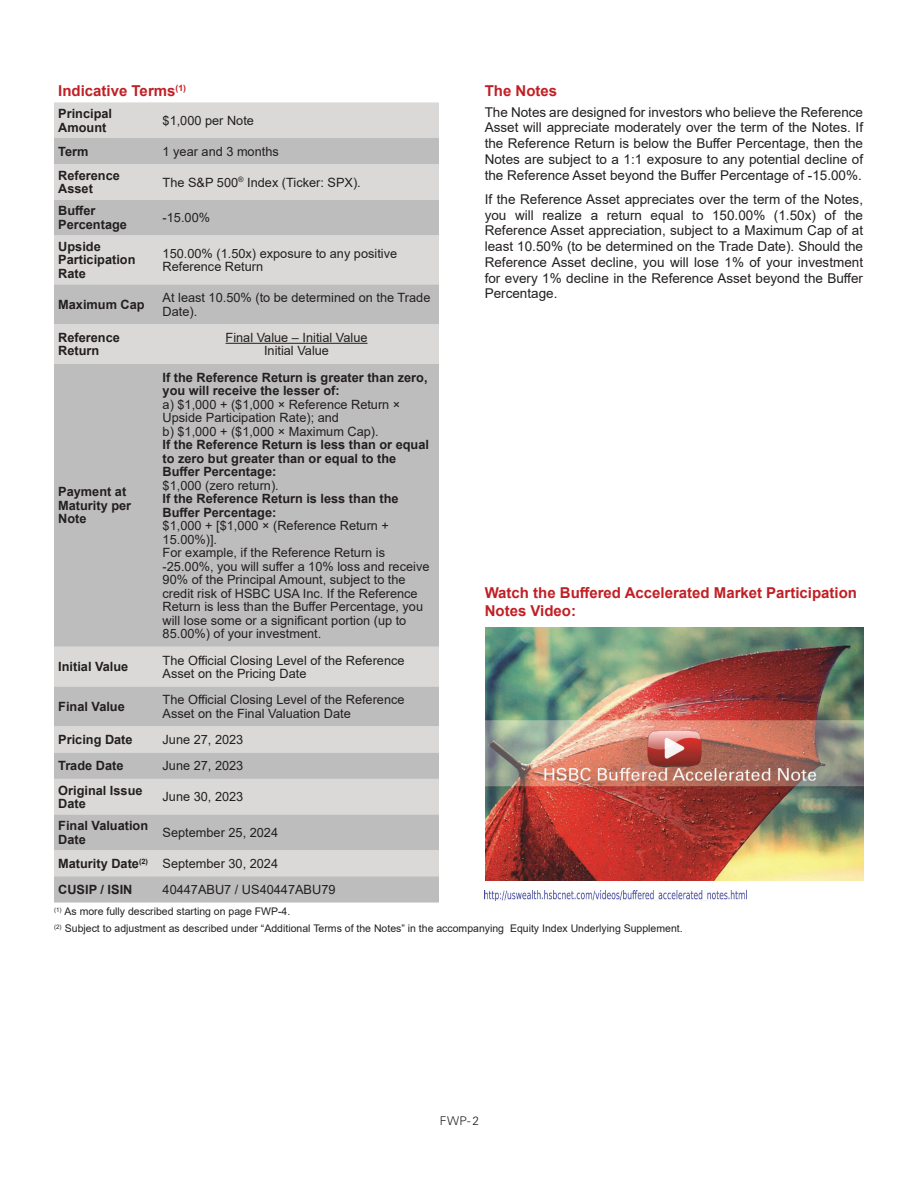
<style>
.page{position:relative;width:918px;height:1188px;background:#fff}
.page>*{position:absolute;margin:0;border:0;box-sizing:border-box;transform-origin:0 0}
.t1{font:700 15px/18px "Arial";color:#c02025}
.t2{font:13.5px/15.8px "Arial";color:#231f20;text-align:justify}
.t3{font:12.75px/13.5px "Arial";color:#231f20}
.t4{font:700 12.75px/13.5px "Arial";color:#231f20}
.t5{font:300 12px "Univers";color:#231f20}
.t6{font:10.5px/17px "Arial";color:#231f20}
.s1{font-weight:400}
</style>
<div class="page">
<div style="left:54px;top:102px;width:385px;height:36px;background:#dad9d8"></div>
<svg style="left:54px;top:138px;width:385px;height:765px;background:#c7c6c6"></svg>
<hr style="left:226px;top:343px;width:142px;height:1px;background:#231f20">
<img style="left:485px;top:628px;width:378px;height:253px">
<img style="left:485px;top:891px;width:260px;height:10px">
<p class="t1" style="left:58px;top:82px;width:129px">Indicative Terms<sup>(1)</sup></p>
<p class="t1" style="left:485px;top:82px;width:74px">The Notes</p>
<p class="t4" style="left:58px;top:107px;width:55px">Principal<br>Amount</p>
<p class="t3" style="left:163px;top:114px;width:93px">$1,000 per Note</p>
<p class="t4" style="left:58px;top:145px;width:32px">Term</p>
<p class="t3" style="left:163px;top:144px;width:118px">1 year and 3 months</p>
<p class="t4" style="left:58px;top:169px;width:63px">Reference<br>Asset</p>
<p class="t3" style="left:163px;top:175px;width:200px">The S&amp;P 500<sup>®</sup> Index (Ticker: SPX).</p>
<p class="t4" style="left:58px;top:204px;width:70px">Buffer<br>Percentage</p>
<p class="t3" style="left:163px;top:211px;width:49px">-15.00%</p>
<p class="t4" style="left:58px;top:240px;width:79px">Upside<br>Participation<br>Rate</p>
<p class="t3" style="left:163px;top:246px;width:236px">150.00% (1.50x) exposure to any positive<br>Reference Return</p>
<p class="t4" style="left:58px;top:298px;width:88px">Maximum Cap</p>
<p class="t3" style="left:163px;top:291px;width:269px">At least 10.50% (to be determined on the Trade<br>Date).</p>
<p class="t4" style="left:58px;top:331px;width:63px">Reference<br>Return</p>
<p class="t3" style="left:226px;top:331px;width:143px;text-align:center">Final Value – Initial Value<br>Initial Value</p>
<p class="t2" style="left:485px;top:104px;width:380px">The Notes are designed for investors who believe the Reference Asset will appreciate moderately over the term of the Notes. If the Reference Return is below the Buffer Percentage, then the Notes are subject to a 1:1 exposure to any potential decline of the Reference Asset beyond the Buffer Percentage of -15.00%.</p>
<p class="t2" style="left:485px;top:191px;width:380px">If the Reference Asset appreciates over the term of the Notes, you will realize a return equal to 150.00% (1.50x) of the Reference Asset appreciation, subject to a Maximum Cap of at least 10.50% (to be determined on the Trade Date). Should the Reference Asset decline, you will lose 1% of your investment for every 1% decline in the Reference Asset beyond the Buffer Percentage.</p>
<p class="t4" style="left:58px;top:485px;width:74px">Payment at<br>Maturity per<br>Note</p>
<p class="t4" style="left:163px;top:371px;width:266px">If the Reference Return is greater than zero, you will receive the lesser of:</p>
<p class="t3" style="left:163px;top:397px;width:239px">a) $1,000 + ($1,000 × Reference Return ×<br>Upside Participation Rate); and<br>b) $1,000 + ($1,000 × Maximum Cap).</p>
<p class="t4" style="left:163px;top:438px;width:268px">If the Reference Return is less than or equal to zero but greater than or equal to the<br>Buffer Percentage:</p>
<p class="t3" style="left:163px;top:478px;width:118px">$1,000 (zero return).</p>
<p class="t4" style="left:163px;top:492px;width:237px">If the Reference Return is less than the<br>Buffer Percentage:</p>
<p class="t3" style="left:163px;top:519px;width:268px">$1,000 + [$1,000 × (Reference Return + 15.00%)].<br>For example, if the Reference Return is -25.00%, you will suffer a 10% loss and receive 90% of the Principal Amount, subject to the credit risk of HSBC USA Inc. If the Reference Return is less than the Buffer Percentage, you will lose some or a significant portion (up to 85.00%) of your investment.</p>
<p class="t1" style="left:485px;top:584px;width:374px">Watch the Buffered Accelerated Market Participation<br>Notes Video:</p>
<p class="t4" style="left:58px;top:660px;width:72px">Initial Value</p>
<p class="t3" style="left:163px;top:653px;width:244px">The Official Closing Level of the Reference<br>Asset on the Pricing Date</p>
<p class="t4" style="left:58px;top:700px;width:68px">Final Value</p>
<p class="t3" style="left:163px;top:693px;width:244px">The Official Closing Level of the Reference<br>Asset on the Final Valuation Date</p>
<p class="t4" style="left:58px;top:733px;width:76px">Pricing Date</p>
<p class="t3" style="left:163px;top:733px;width:82px">June 27, 2023</p>
<p class="t4" style="left:58px;top:759px;width:67px">Trade Date</p>
<p class="t3" style="left:163px;top:759px;width:82px">June 27, 2023</p>
<p class="t4" style="left:58px;top:784px;width:86px">Original Issue<br>Date</p>
<p class="t3" style="left:163px;top:790px;width:82px">June 30, 2023</p>
<p class="t4" style="left:58px;top:819px;width:91px">Final Valuation<br>Date</p>
<p class="t3" style="left:163px;top:826px;width:117px">September 25, 2024</p>
<p class="t4" style="left:58px;top:850px;width:221px;line-height:26.2px">Maturity Date<sup>(2)</sup> <span class="s1">September 30, 2024<br></span>CUSIP / ISIN</p>
<p class="t3" style="left:163px;top:883px;width:174px">40447ABU7 / US40447ABU79</p>
<p class="t6" style="left:54px;top:903px;width:630px"><sup>(1)</sup> As more fully described starting on page FWP-4.<br><sup>(2)</sup> Subject to adjustment as described under “Additional Terms of the Notes” in the accompanying Equity Index Underlying Supplement.</p>
<p class="t5" style="left:440px;top:1114px;width:41px">FWP- 2</p>
</div>
